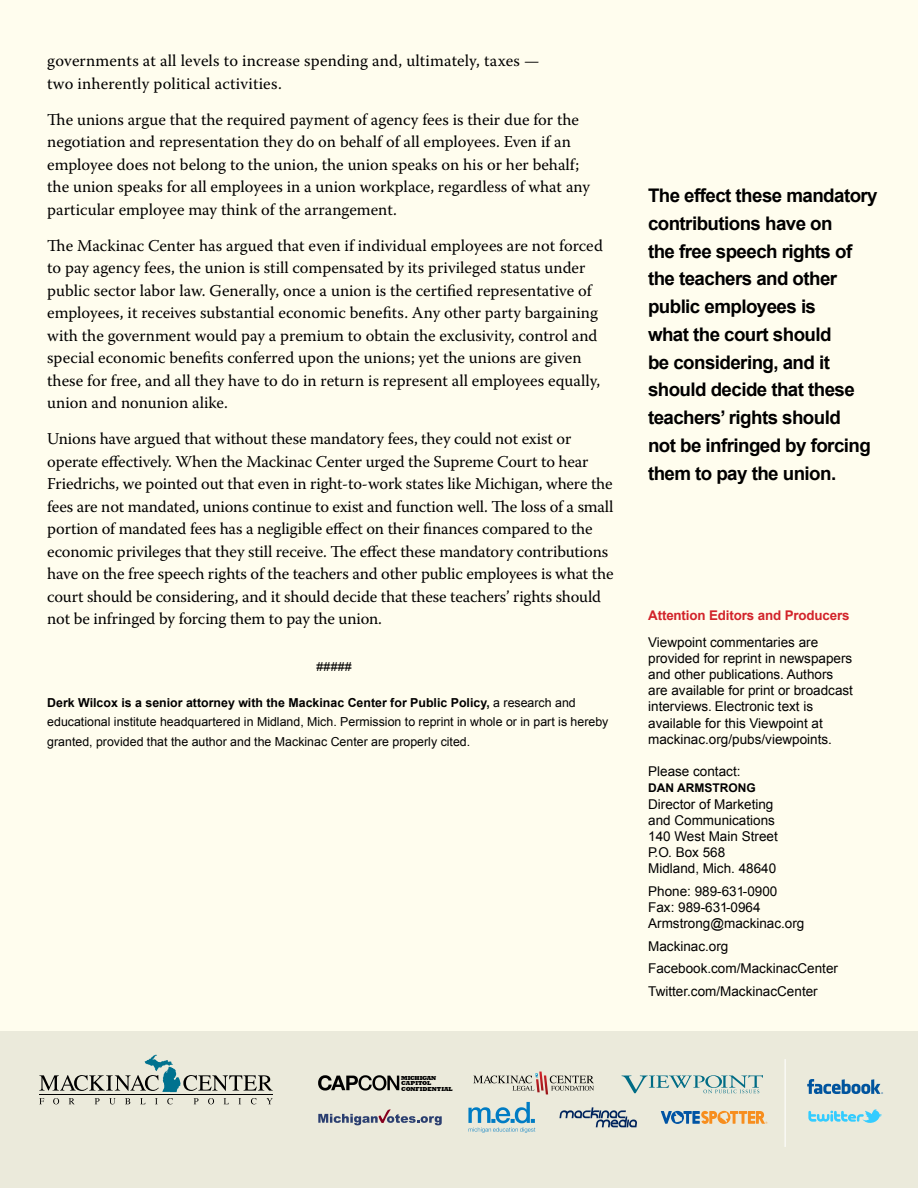
<style>
.page{position:relative;width:918px;height:1188px;background:#fffdee}
.page>*{position:absolute;margin:0;border:0;box-sizing:border-box;transform-origin:0 0}
.t1{font:700 18.75px/27.8px "Arial";letter-spacing:-.03em;color:#000}
.t2{font:16.5px/22.5px "Warnock Pro";color:#000}
.t3{font:13.5px/16.2px "Arial";color:#000}
.t4{font:700 13.35px "Arial";letter-spacing:-.01em;color:#d2232a}
.t5{font:12.3px/19.5px "Arial";color:#000}
.t6{font:700 12px "Arial";color:#000}
.t7{font:800 6px/5.2px "Rockwell";color:#000}
.s1{font-weight:700}
</style>
<div class="page">
<div style="left:0;top:1031px;width:918px;height:157px;background:#ebeadb"></div>
<svg style="left:318px;top:1109px;width:124px;height:16px"></svg>
<svg style="left:622px;top:1075px;width:141px;height:18px"></svg>
<svg style="left:559px;top:1107px;width:78px;height:20px"></svg>
<hr style="left:785px;top:1059px;width:1px;height:88px;background:#fff">
<svg style="left:473px;top:1072px;width:121px;height:22px"></svg>
<svg style="left:318px;top:1075px;width:81px;height:16px"></svg>
<svg style="left:807px;top:1079px;width:76px;height:15px"></svg>
<svg style="left:808px;top:1109px;width:74px;height:14px"></svg>
<svg style="left:468px;top:1102px;width:67px;height:31px"></svg>
<svg style="left:39px;top:1098px;width:5px;height:6px"></svg>
<svg style="left:53px;top:1098px;width:6px;height:6px"></svg>
<svg style="left:69px;top:1098px;width:5px;height:6px"></svg>
<svg style="left:95px;top:1098px;width:5px;height:6px"></svg>
<svg style="left:109px;top:1098px;width:7px;height:6px"></svg>
<svg style="left:125px;top:1098px;width:5px;height:6px"></svg>
<svg style="left:140px;top:1098px;width:6px;height:6px"></svg>
<svg style="left:155px;top:1098px;width:3px;height:6px"></svg>
<svg style="left:167px;top:1098px;width:6px;height:6px"></svg>
<svg style="left:194px;top:1098px;width:5px;height:6px"></svg>
<svg style="left:208px;top:1098px;width:6px;height:6px"></svg>
<svg style="left:224px;top:1098px;width:5px;height:6px"></svg>
<svg style="left:238px;top:1098px;width:3px;height:6px"></svg>
<svg style="left:251px;top:1098px;width:5px;height:6px"></svg>
<svg style="left:267px;top:1098px;width:6px;height:6px"></svg>
<hr style="left:39px;top:1094px;width:234px;height:1px;background:#000">
<svg style="left:39px;top:1055px;width:234px;height:37px"></svg>
<svg style="left:661px;top:1111px;width:106px;height:13px"></svg>
<p class="t2" style="left:47px;top:49px;width:494px">governments at all levels to increase spending and, ultimately, taxes — two inherently political activities.</p>
<p class="t2" style="left:47px;top:108px;width:544px">The unions argue that the required payment of agency fees is their due for the negotiation and representation they do on behalf of all employees. Even if an employee does not belong to the union, the union speaks on his or her behalf; the union speaks for all employees in a union workplace, regardless of what any particular employee may think of the arrangement.</p>
<p class="t2" style="left:47px;top:234px;width:557px">The Mackinac Center has argued that even if individual employees are not forced to pay agency fees, the union is still compensated by its privileged status under public sector labor law. Generally, once a union is the certified representative of employees, it receives substantial economic benefits. Any other party bargaining with the government would pay a premium to obtain the exclusivity, control and special economic benefits conferred upon the unions; yet the unions are given these for free, and all they have to do in return is represent all employees equally, union and nonunion alike.</p>
<p class="t2" style="left:47px;top:427px;width:568px">Unions have argued that without these mandatory fees, they could not exist or operate effectively. When the Mackinac Center urged the Supreme Court to hear Friedrichs, we pointed out that even in right-to-work states like Michigan, where the fees are not mandated, unions continue to exist and function well. The loss of a small portion of mandated fees has a negligible effect on their finances compared to the economic privileges that they still receive. The effect these mandatory contributions have on the free speech rights of the teachers and other public employees is what the court should be considering, and it should decide that these teachers’ rights should not be infringed by forcing them to pay the union.</p>
<p class="t5" style="left:316px;top:657px;width:37px">#####</p>
<p class="t5" style="left:47px;top:693px;width:563px"><span class="s1">Derk Wilcox is a senior attorney with the Mackinac Center for Public Policy,</span> a research and educational institute headquartered in Midland, Mich. Permission to reprint in whole or in part is hereby granted, provided that the author and the Mackinac Center are properly cited.</p>
<p class="t7" style="left:401px;top:1075px;width:53px">MICHIGAN<br>CAPITOL<br>CONFIDENTIAL</p>
<p class="t1" style="left:648px;top:182px;width:231px">The effect these mandatory contributions have on<br>the free speech rights of the teachers and other public employees is<br>what the court should<br>be considering, and it should decide that these teachers’ rights should<br>not be infringed by forcing them to pay the union.</p>
<p class="t4" style="left:648px;top:606px;width:203px">Attention Editors and Producers</p>
<p class="t3" style="left:648px;top:634px;width:206px">Viewpoint commentaries are provided for reprint in newspapers and other publications. Authors are available for print or broadcast interviews. Electronic text is available for this Viewpoint at mackinac.org/pubs/viewpoints.</p>
<p class="t3" style="left:648px;top:763px;width:94px">Please contact:</p>
<p class="t6" style="left:648px;top:780px;width:109px">DAN ARMSTRONG</p>
<p class="t3" style="left:648px;top:796px;width:131px">Director of Marketing and Communications<br>140 West Main Street<br>P.O. Box 568<br>Midland, Mich. 48640</p>
<p class="t3" style="left:648px;top:883px;width:158px">Phone: 989-631-0900<br>Fax: 989-631-0964<br>Armstrong@mackinac.org</p>
<p class="t3" style="left:648px;top:935px;width:191px;line-height:22.5px">Mackinac.org<br>Facebook.com/MackinacCenter<br>Twitter.com/MackinacCenter</p>
</div>
